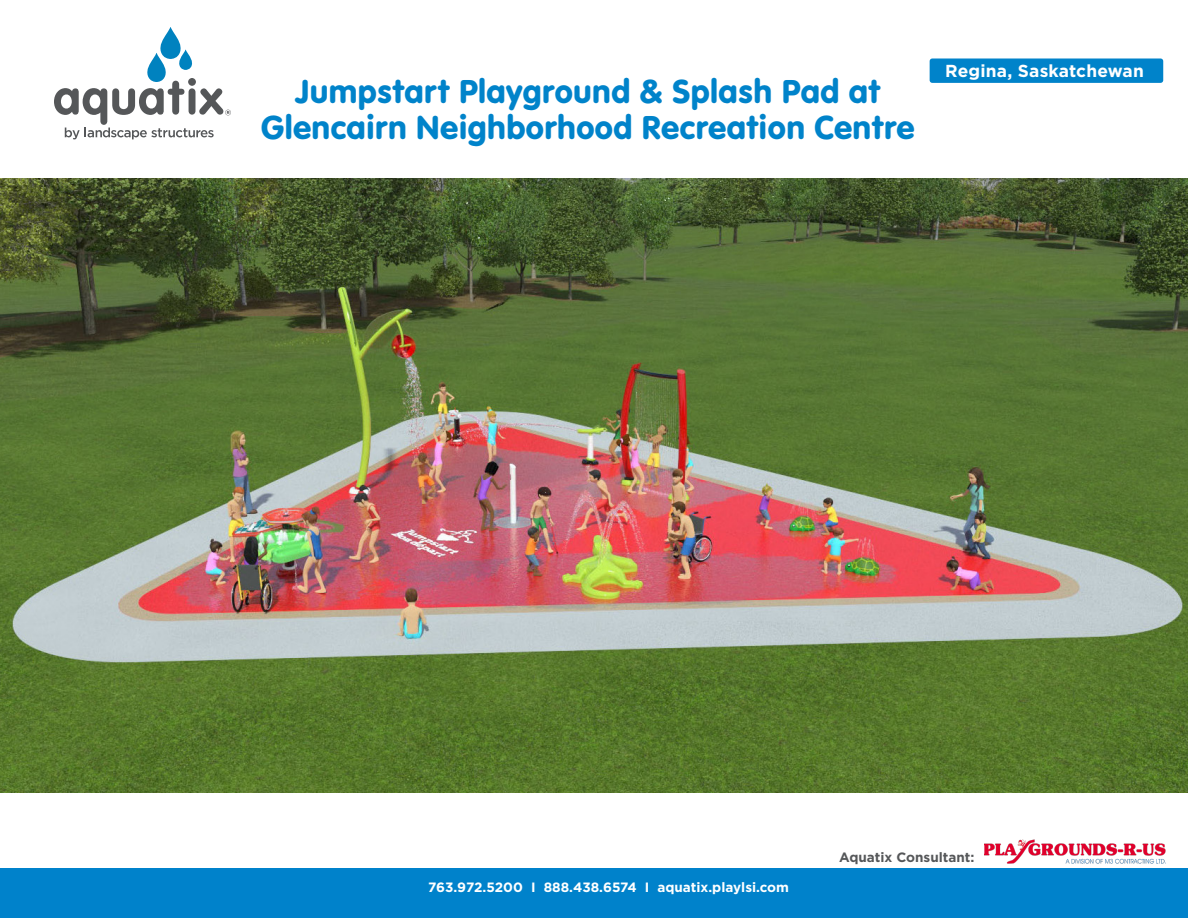
<style>
.page{position:relative;width:1188px;height:918px;background:#fff}
.page>*{position:absolute;margin:0;border:0;box-sizing:border-box;transform-origin:0 0}
.t1{font:34.5px/36px "VAG Rundschrift D";letter-spacing:.01em;color:#0083ca;text-align:center}
.t2{font:700 17.4px "Gotham";letter-spacing:.01em;color:#fff}
.Pricing_Mechanical{font:700 13.5px "Gotham";color:#fff}
.Pricing_Mechanical-2{font:700 13.5px "Gotham";color:#555759}
</style>
<div class="page">
<div style="left:930px;top:58px;width:233px;height:25px;background:#0083ca;border-radius:3px"></div>
<div style="left:0;top:869px;width:1188px;height:49px;background:#0082cb"></div>
<svg style="left:54px;top:27px;width:177px;height:112px"></svg>
<img style="left:0;top:179px;width:1188px;height:614px">
<img style="left:985px;top:839px;width:181px;height:25px">
<p class="t1" style="left:261px;top:73px;width:655px">Jumpstart Playground &amp; Splash Pad at<br>Glencairn Neighborhood Recreation Centre</p>
<p class="t2" style="left:945px;top:59px;width:200px">Regina, Saskatchewan</p>
<p class="Pricing_Mechanical" style="left:428px;top:878px;width:362px">763.972.5200 I 888.438.6574 I aquatix.playlsi.com</p>
<p class="Pricing_Mechanical-2" style="left:839px;top:848px;width:137px">Aquatix Consultant:</p>
</div>
